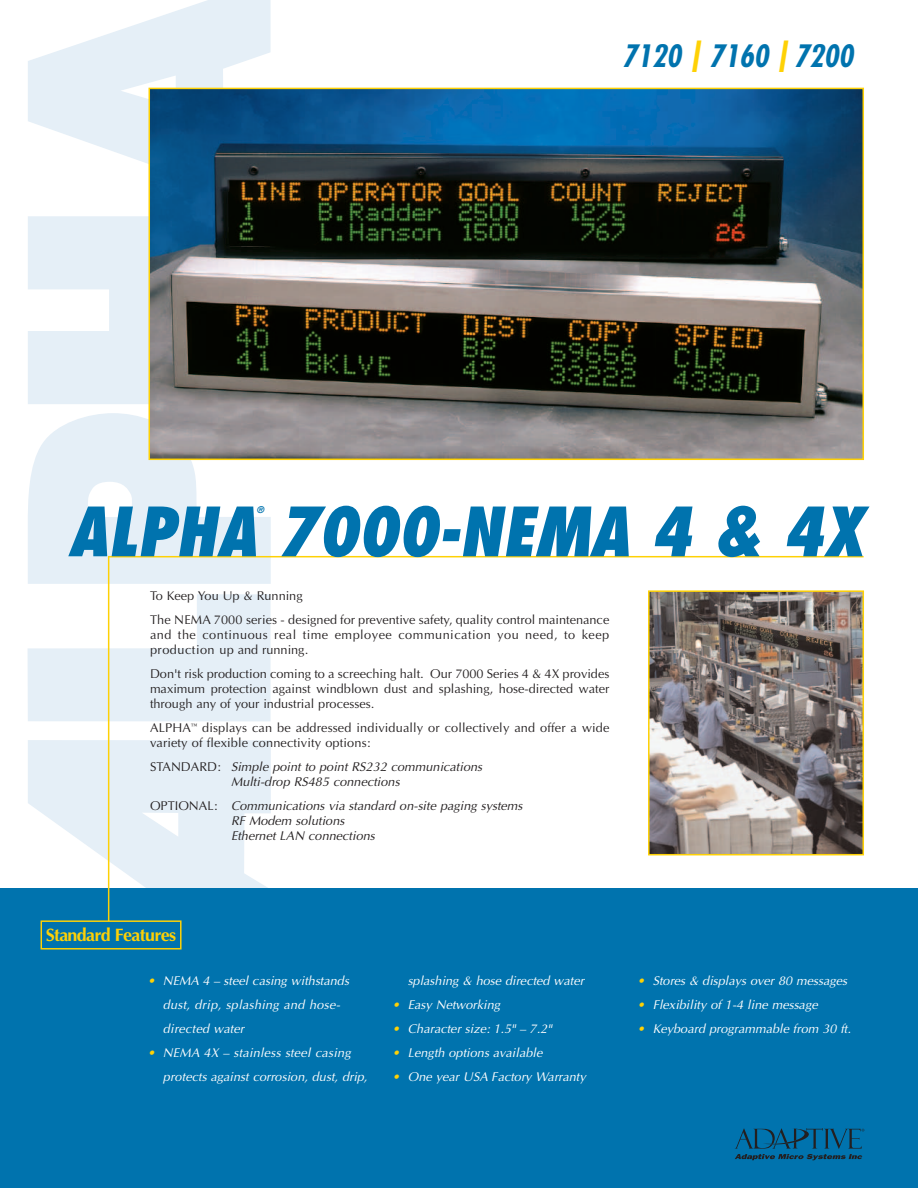
<style>
.page{position:relative;width:918px;height:1188px;background:#fff}
.page>*{position:absolute;margin:0;border:0;box-sizing:border-box;transform-origin:0 0}
.t1{font:italic 800 condensed 66px "Futura";color:#0073ae}
.t2{font:italic 700 condensed 30px "Futura";color:#0073ae}
.t3{font:700 18px "Optima";letter-spacing:-.04em;color:#fed105}
.t4{font:12.75px/15px "Optima";letter-spacing:.01em;color:#231f20}
.t5{font:italic 12.75px/24px "Optima";color:#fff}
.t6{font:italic 12.75px/15px "Optima";color:#231f20;text-align:center}
.t7{font:12.75px/15px "Optima";letter-spacing:.04em;color:#231f20}
.t8{font:italic 12.75px/24px "Optima";letter-spacing:.02em;color:#fff}
.t9{font:italic 700 9px "Futura";color:#0073ae}
.s1{font-size:39px;color:#fed105}
.s2{font-style:normal}
.s3{color:#fed105}
</style>
<div class="page">
<svg style="left:28px;top:594px;width:243px;height:127px"></svg>
<svg style="left:28px;top:216px;width:121px;height:188px;background:#e8f1f7"></svg>
<svg style="left:28px;top:740px;width:243px;height:148px"></svg>
<svg style="left:28px;top:0;width:243px;height:207px;fill:#e5eff7"></svg>
<svg style="left:28px;top:413px;width:243px;height:171px"></svg>
<div style="left:0;top:888px;width:918px;height:300px;background:#0073ae"></div>
<hr style="left:108px;top:556px;width:756px;height:1px;background:#fed105">
<hr style="left:108px;top:557px;width:1px;height:364px;background:#fed105">
<div style="left:41px;top:920px;width:141px;height:30px;border:2px solid #fed105"></div>
<img style="left:152px;top:91px;width:709px;height:366px">
<div style="left:149px;top:88px;width:715px;height:372px;border:2px solid #fed105"></div>
<svg style="left:735px;top:1128px;width:129px;height:32px"></svg>
<img style="left:651px;top:593px;width:210px;height:259px">
<div style="left:648px;top:590px;width:216px;height:265px;border:2px solid #fed105"></div>
<h2 class="t2" style="left:623px;top:43px;width:232px">7120 <span class="s1">|</span> 7160 <span class="s1">|</span> 7200</h2>
<h1 class="t1" style="left:68px;top:504px;width:797px">ALPHA 7000-NEMA 4 &amp; 4X</h1>
<p class="t9" style="left:257px;top:506px;width:9px">®</p>
<p class="t4" style="left:150px;top:584px;width:461px;line-height:24px">To Keep You Up &amp; Running<br>The NEMA 7000 series - designed for preventive safety, quality control maintenance</p>
<p class="t7" style="left:150px;top:627px;width:461px">and the continuous real time employee communication you need, to keep production up and running.</p>
<p class="t4" style="left:150px;top:666px;width:461px;text-align:justify">Don't risk production coming to a screeching halt. Our 7000 Series 4 &amp; 4X provides maximum protection against windblown dust and splashing, hose-directed water through any of your industrial processes.</p>
<p class="t4" style="left:150px;top:720px;width:461px">ALPHA<sup>™</sup> displays can be addressed individually or collectively and offer a wide variety of flexible connectivity options:</p>
<p class="t6" style="left:150px;top:759px;width:334px"><span class="s2">STANDARD:</span> Simple point to point RS232 communications<br>Multi-drop RS485 connections</p>
<p class="t6" style="left:231px;top:798px;width:293px;text-align:left;text-indent:-81px"><span class="s2">OPTIONAL:</span> Communications via standard on-site paging systems<br>RF Modem solutions<br>Ethernet LAN connections</p>
<h3 class="t3" style="left:46px;top:924px;width:132px">Standard Features</h3>
<p class="t8" style="left:163px;top:969px;width:188px;text-indent:-15px"><span class="s3">•</span> NEMA 4 – steel casing withstands dust, drip, splashing and hose&shy;directed water</p>
<p class="t5" style="left:163px;top:1041px;width:206px;text-indent:-15px"><span class="s3">•</span> NEMA 4X – stainless steel casing protects against corrosion, dust, drip,</p>
<p class="t5" style="left:408px;top:969px;width:178px">splashing &amp; hose directed water</p>
<p class="t5" style="left:392px;top:993px;width:109px"><span class="s3">•</span> Easy Networking</p>
<p class="t5" style="left:392px;top:1017px;width:161px"><span class="s3">•</span> Character size: 1.5" – 7.2"</p>
<p class="t5" style="left:392px;top:1041px;width:152px"><span class="s3">•</span> Length options available</p>
<p class="t5" style="left:392px;top:1065px;width:195px"><span class="s3">•</span> One year USA Factory Warranty</p>
<p class="t5" style="left:637px;top:969px;width:211px"><span class="s3">•</span> Stores &amp; displays over 80 messages</p>
<p class="t5" style="left:637px;top:993px;width:182px"><span class="s3">•</span> Flexibility of 1-4 line message</p>
<p class="t5" style="left:637px;top:1017px;width:215px"><span class="s3">•</span> Keyboard programmable from 30 ft.</p>
</div>
